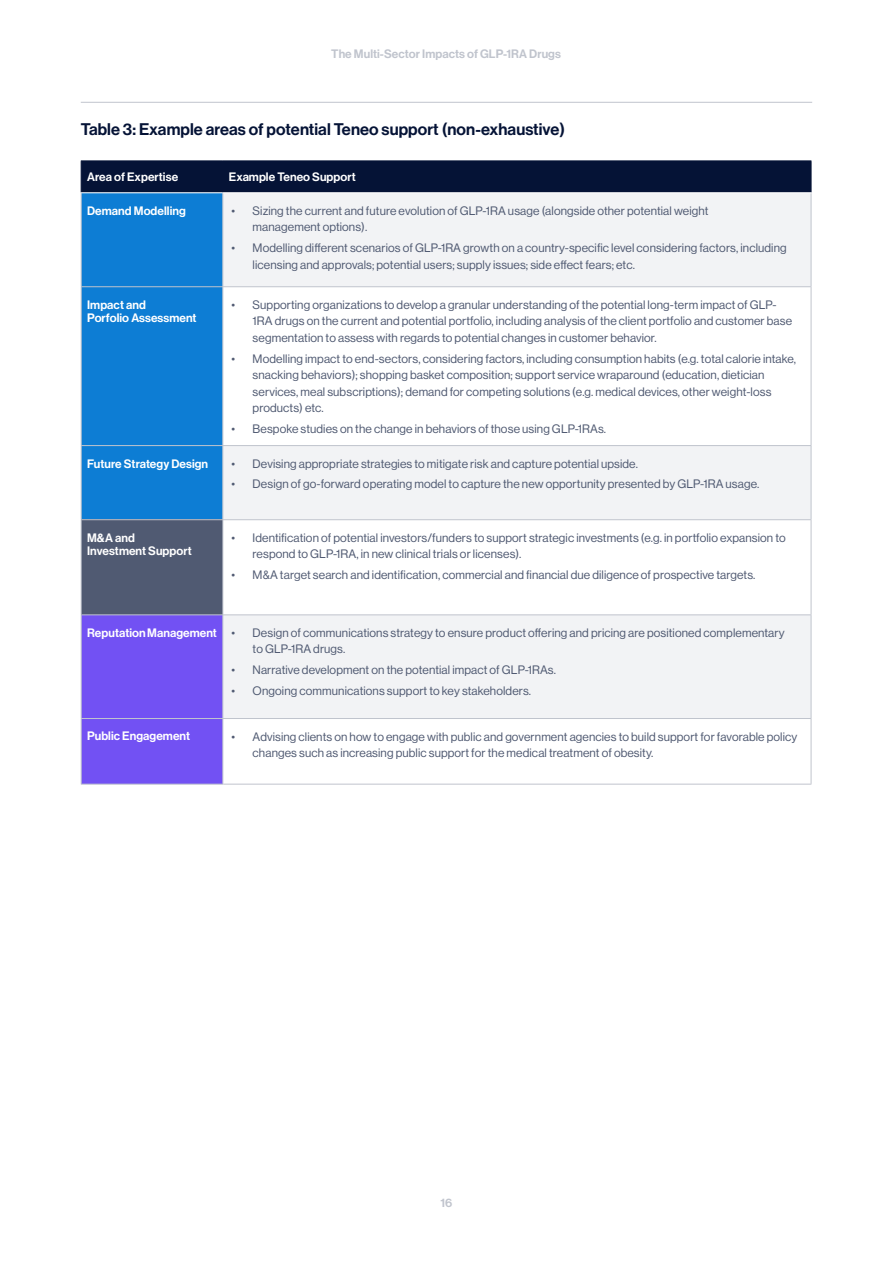
<style>
.page{position:relative;width:893px;height:1263px;background:#fff}
.page>*{position:absolute;margin:0;border:0;box-sizing:border-box;transform-origin:0 0}
.t1{font:16.5px "N Haas Grotesk DS Pro 65 Md";letter-spacing:.005em;color:#051336}
.t2{font:12px/16.5px "N Haas Grotesk DS Pro 55 Rg";letter-spacing:.01em;color:#505a72}
.t3{font:12px/13.5px "N Haas Grotesk DS Pro 65 Md";letter-spacing:.005em;color:#fff}
.t4{font:12px "N Haas Grotesk DS Pro 65 Md";letter-spacing:.005em;color:#c0c4cd}
.s1{font-family:"N Haas Grotesk DS Pro 55 Rg";color:#505a72}
</style>
<div class="page">
<div style="left:82px;top:162px;width:729px;height:30px;background:#051336"></div>
<div style="left:82px;top:193px;width:140px;height:326px;background:#0d7dd4"></div>
<div style="left:223px;top:193px;width:588px;height:93px;background:#f2f3f5"></div>
<svg style="left:223px;top:287px;width:588px;height:497px"></svg>
<div style="left:81px;top:520px;width:142px;height:95px;background:#505a72"></div>
<div style="left:82px;top:615px;width:140px;height:169px;background:#7251f3"></div>
<hr style="left:81px;top:193px;width:1px;height:93px;background:#c0c4cd">
<hr style="left:81px;top:286px;width:142px;height:1px;background:#c0c4cd">
<hr style="left:81px;top:287px;width:1px;height:158px;background:#c0c4cd">
<hr style="left:222px;top:287px;width:1px;height:158px;background:#c0c4cd">
<hr style="left:811px;top:287px;width:1px;height:158px;background:#c0c4cd">
<hr style="left:81px;top:445px;width:142px;height:1px;background:#c0c4cd">
<hr style="left:81px;top:446px;width:1px;height:73px;background:#c0c4cd">
<hr style="left:81px;top:519px;width:142px;height:1px;background:#c0c4cd">
<hr style="left:81px;top:520px;width:1px;height:94px;background:#c0c4cd">
<hr style="left:222px;top:520px;width:1px;height:94px;background:#c0c4cd">
<hr style="left:811px;top:520px;width:1px;height:94px;background:#c0c4cd">
<hr style="left:81px;top:614px;width:142px;height:1px;background:#c0c4cd">
<hr style="left:81px;top:615px;width:1px;height:103px;background:#c0c4cd">
<hr style="left:81px;top:718px;width:142px;height:1px;background:#c0c4cd">
<hr style="left:81px;top:719px;width:1px;height:65px;background:#c0c4cd">
<hr style="left:222px;top:719px;width:1px;height:65px;background:#c0c4cd">
<hr style="left:811px;top:719px;width:1px;height:65px;background:#c0c4cd">
<hr style="left:81px;top:784px;width:142px;height:1px;background:#c0c4cd">
<hr style="left:222px;top:193px;width:1px;height:93px;background:#c0c4cd">
<hr style="left:811px;top:193px;width:1px;height:93px;background:#c0c4cd">
<hr style="left:222px;top:286px;width:589px;height:1px;background:#c0c4cd">
<hr style="left:222px;top:445px;width:589px;height:1px;background:#c0c4cd">
<hr style="left:222px;top:446px;width:1px;height:73px;background:#c0c4cd">
<hr style="left:811px;top:446px;width:1px;height:73px;background:#c0c4cd">
<hr style="left:222px;top:519px;width:589px;height:1px;background:#c0c4cd">
<hr style="left:222px;top:614px;width:589px;height:1px;background:#c0c4cd">
<hr style="left:222px;top:615px;width:1px;height:103px;background:#c0c4cd">
<hr style="left:811px;top:615px;width:1px;height:103px;background:#c0c4cd">
<hr style="left:222px;top:718px;width:589px;height:1px;background:#c0c4cd">
<hr style="left:223px;top:784px;width:588px;height:1px;background:#c0c4cd">
<hr style="left:81px;top:161px;width:142px;height:1px;background:#051336">
<hr style="left:81px;top:161px;width:1px;height:31px;background:#051336">
<hr style="left:223px;top:161px;width:588px;height:1px;background:#051336">
<hr style="left:222px;top:161px;width:1px;height:31px;background:#051336">
<hr style="left:811px;top:161px;width:1px;height:31px;background:#051336">
<hr style="left:81px;top:102px;width:731px;height:1px;background:#c0c4cd">
<p class="t4" style="left:331px;top:47px;width:231px">The Multi-Sector Impacts of GLP-1RA Drugs</p>
<h1 class="t1" style="left:81px;top:119px;width:486px">Table 3: Example areas of potential Teneo support (non-exhaustive)</h1>
<p class="t3" style="left:87px;top:171px;width:93px">Area of Expertise</p>
<p class="t3" style="left:229px;top:171px;width:128px">Example Teneo Support</p>
<p class="t3" style="left:87px;top:204px;width:100px">Demand Modelling</p>
<p class="t2" style="left:253px;top:202px;width:457px;text-indent:-21px">• Sizing the current and future evolution of GLP-1RA usage (alongside other potential weight management options).</p>
<p class="t2" style="left:253px;top:240px;width:535px;text-indent:-21px">• Modelling different scenarios of GLP-1RA growth on a country-specific level considering factors, including licensing and approvals; potential users; supply issues; side effect fears; etc.</p>
<p class="t3" style="left:87px;top:298px;width:111px">Impact and<br>Porfolio Assessment</p>
<p class="t2" style="left:253px;top:296px;width:541px;text-indent:-21px">• Supporting organizations to develop a granular understanding of the potential long-term impact of GLP-<br>1RA drugs on the current and potential portfolio, including analysis of the client portfolio and customer base segmentation to assess with regards to potential changes in customer behavior.</p>
<p class="t2" style="left:253px;top:350px;width:545px;text-indent:-21px">• Modelling impact to end-sectors, considering factors, including consumption habits (e.g. total calorie intake, snacking behaviors); shopping basket composition; support service wraparound (education, dietician services, meal subscriptions); demand for competing solutions (e.g. medical devices, other weight-loss products) etc.</p>
<p class="t2" style="left:231px;top:420px;width:376px">• Bespoke studies on the change in behaviors of those using GLP-1RAs.</p>
<p class="t3" style="left:87px;top:457px;width:122px">Future Strategy Design</p>
<p class="t2" style="left:231px;top:455px;width:408px">• Devising appropriate strategies to mitigate risk and capture potential upside.</p>
<p class="t2" style="left:231px;top:476px;width:529px">• Design of go-forward operating model to capture the new opportunity presented by GLP-1RA usage.</p>
<p class="t3" style="left:87px;top:531px;width:106px">M&amp;A and<br>Investment Support</p>
<p class="t2" style="left:253px;top:529px;width:535px;text-indent:-21px">• Identification of potential investors/funders to support strategic investments (e.g. in portfolio expansion to respond to GLP-1RA, in new clinical trials or licenses).</p>
<p class="t2" style="left:231px;top:567px;width:526px">• M&amp;A target search and identification, commercial and financial due diligence of prospective targets.</p>
<p class="t3" style="left:87px;top:626px;width:149px">Reputation Management <span class="s1">•</span></p>
<p class="t2" style="left:253px;top:624px;width:533px">Design of communications strategy to ensure product offering and pricing are positioned complementary to GLP-1RA drugs.</p>
<p class="t2" style="left:231px;top:662px;width:326px">• Narrative development on the potential impact of GLP-1RAs.</p>
<p class="t2" style="left:231px;top:682px;width:301px">• Ongoing communications support to key stakeholders.</p>
<p class="t3" style="left:87px;top:730px;width:104px">Public Engagement</p>
<p class="t2" style="left:253px;top:728px;width:546px;text-indent:-21px">• Advising clients on how to engage with public and government agencies to build support for favorable policy changes such as increasing public support for the medical treatment of obesity.</p>
<p class="t4" style="left:441px;top:1196px;width:13px">16</p>
</div>
